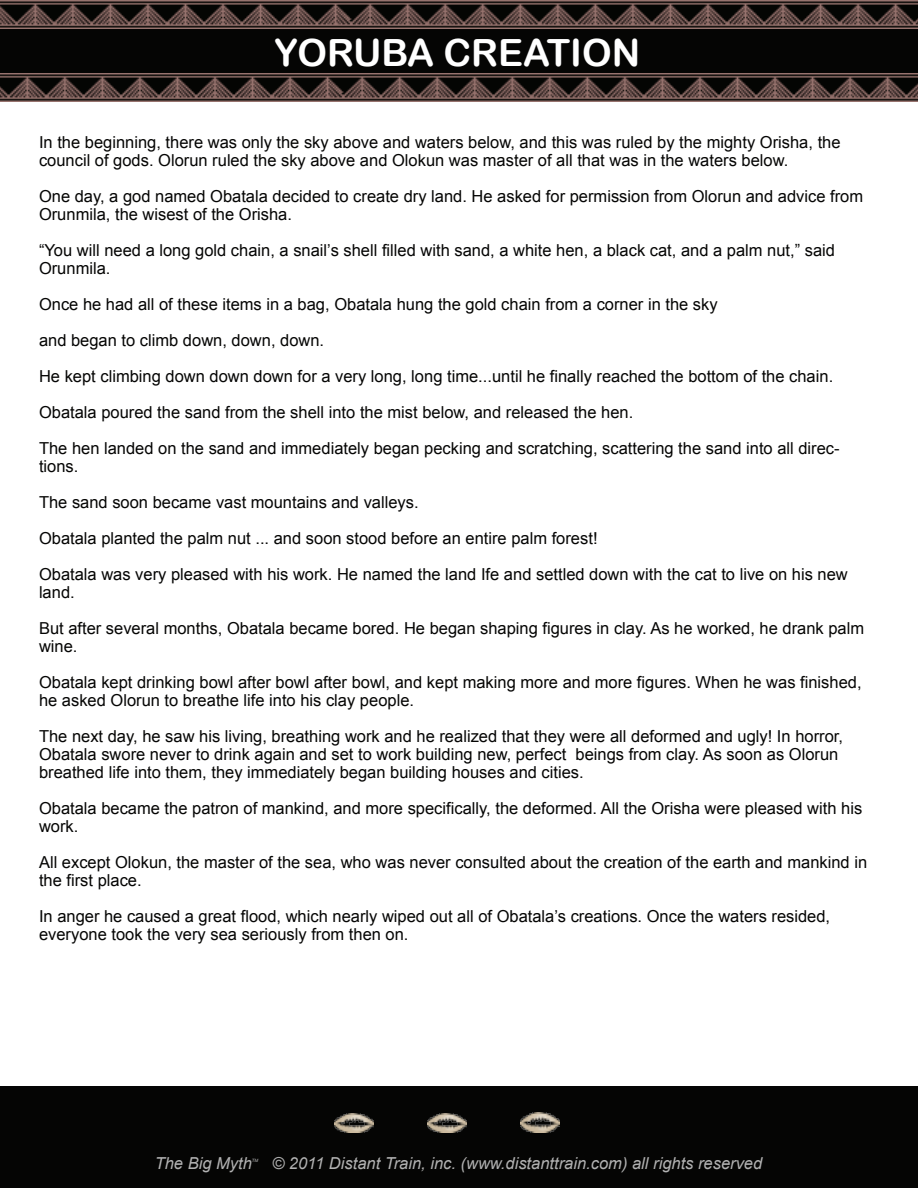
<style>
.page{position:relative;width:918px;height:1188px;background:#fff}
.page>*{position:absolute;margin:0;border:0;box-sizing:border-box;transform-origin:0 0}
.t1{font:37.5px "Arial Rounded MT Bold";color:#fff}
.t2{font:16.5px/36px "Arial";color:#050504}
.t3{font:italic 16.5px "Arial";color:#b2b2b2}
.t4{font:italic 4.5px "Arial";color:#b2b2b2}
</style>
<div class="page">
<div style="left:0;top:1086px;width:918px;height:102px;background:#050504"></div>
<div style="left:0;top:28px;width:918px;height:59px;background:#050504"></div>
<img style="left:0;top:0;width:918px;height:29px">
<img style="left:0;top:73px;width:918px;height:29px">
<img style="left:427px;top:1113px;width:39px;height:20px">
<img style="left:520px;top:1113px;width:39px;height:19px">
<img style="left:334px;top:1113px;width:39px;height:20px">
<h1 class="t1" style="left:274px;top:30px;width:367px">YORUBA CREATION</h1>
<p class="t2" style="left:39px;top:134px;width:803px;line-height:18px">In the beginning, there was only the sky above and waters below, and this was ruled by the mighty Orisha, the council of gods. Olorun ruled the sky above and Olokun was master of all that was in the waters below.</p>
<p class="t2" style="left:39px;top:188px;width:826px;line-height:18px">One day, a god named Obatala decided to create dry land. He asked for permission from Olorun and advice from<br>Orunmila, the wisest of the Orisha.</p>
<p class="t2" style="left:39px;top:242px;width:798px;line-height:18px">“You will need a long gold chain, a snail’s shell filled with sand, a white hen, a black cat, and a palm nut,” said<br>Orunmila.</p>
<p class="t2" style="left:39px;top:287px;width:802px">Once he had all of these items in a bag, Obatala hung the gold chain from a corner in the sky<br>and began to climb down, down, down.<br>He kept climbing down down down for a very long, long time...until he finally reached the bottom of the chain.<br>Obatala poured the sand from the shell into the mist below, and released the hen.<br>The hen landed on the sand and immediately began pecking and scratching, scattering the sand into all direc-</p>
<p class="t2" style="left:39px;top:449px;width:810px">tions.<br>The sand soon became vast mountains and valleys.<br>Obatala planted the palm nut ... and soon stood before an entire palm forest!<br>Obatala was very pleased with his work. He named the land Ife and settled down with the cat to live on his new</p>
<p class="t2" style="left:39px;top:575px;width:827px">land.<br>But after several months, Obatala became bored. He began shaping figures in clay. As he worked, he drank palm</p>
<p class="t2" style="left:39px;top:629px;width:824px">wine.<br>Obatala kept drinking bowl after bowl after bowl, and kept making more and more figures. When he was finished,</p>
<p class="t2" style="left:39px;top:683px;width:806px">he asked Olorun to breathe life into his clay people.<br>The next day, he saw his living, breathing work and he realized that they were all deformed and ugly! In horror,</p>
<p class="t2" style="left:39px;top:746px;width:801px;line-height:18px">Obatala swore never to drink again and set to work building new, perfect beings from clay. As soon as Olorun breathed life into them, they immediately began building houses and cities.</p>
<p class="t2" style="left:39px;top:800px;width:825px;line-height:18px">Obatala became the patron of mankind, and more specifically, the deformed. All the Orisha were pleased with his work.</p>
<p class="t2" style="left:39px;top:854px;width:830px;line-height:18px">All except Olokun, the master of the sea, who was never consulted about the creation of the earth and mankind in the first place.</p>
<p class="t2" style="left:39px;top:908px;width:793px;line-height:18px">In anger he caused a great flood, which nearly wiped out all of Obatala’s creations. Once the waters resided, everyone took the very sea seriously from then on.</p>
<p class="t3" style="left:155px;top:1153px;width:99px">The Big Myth</p>
<p class="t4" style="left:252px;top:1157px;width:8px">TM</p>
<p class="t3" style="left:272px;top:1153px;width:492px">© 2011 Distant Train, inc. (www.distanttrain.com) all rights reserved</p>
</div>
